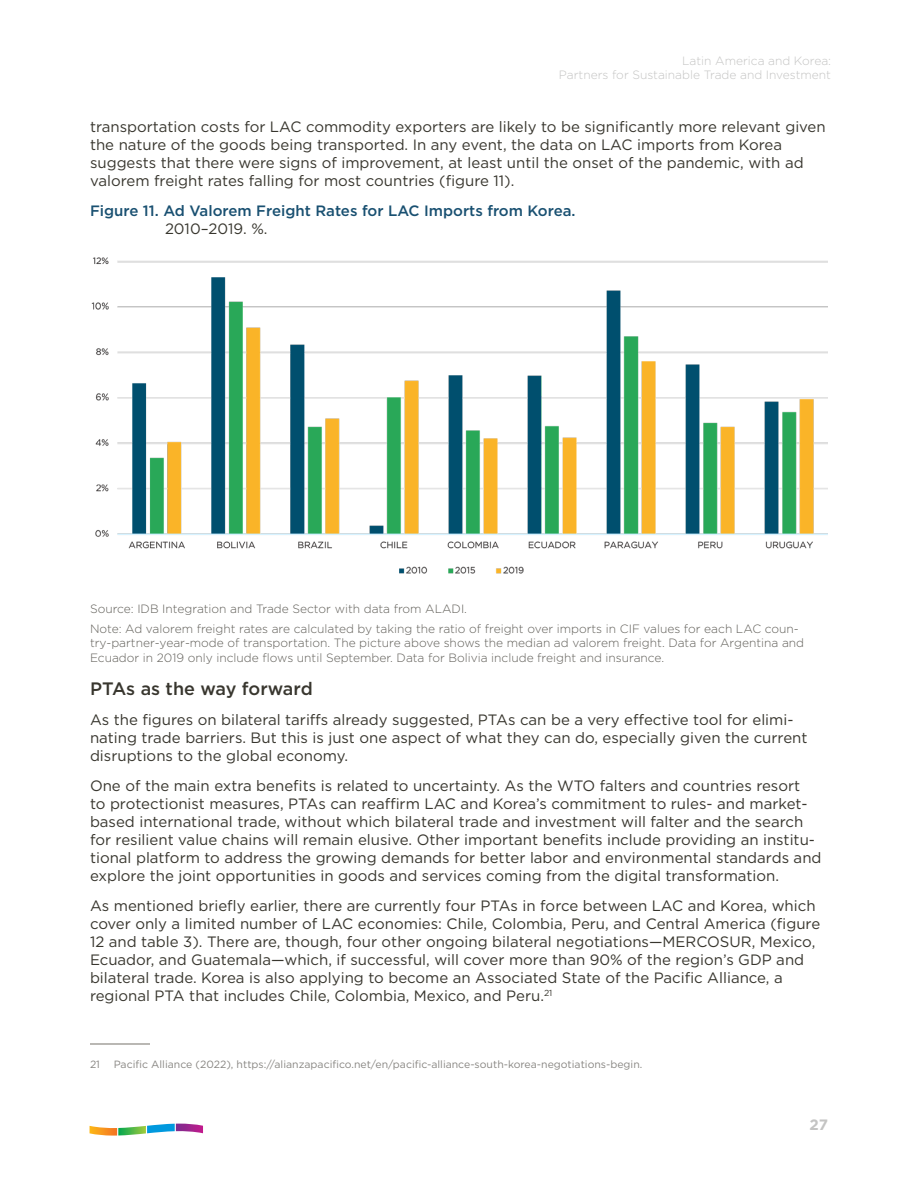
<style>
.page{position:relative;width:918px;height:1188px;background:#fff}
.page>*{position:absolute;margin:0;border:0;box-sizing:border-box;transform-origin:0 0}
.t1{font:500 18px "Gotham";color:#38362e}
.t2{font:15px/18px "Gotham";color:#38362e}
.t3{font:500 15px "Gotham";color:#195071}
.t4{font:700 15px "Gotham";color:#c4c4c3}
.t5{font:300 12px/20.4px "Gotham";color:#605e58}
.t6{font:300 12px/14.4px "Gotham";color:#c4c4c3;text-align:right}
.t7{font:10.5px "Gotham";color:#888682}
</style>
<div class="page">
<svg style="left:90px;top:1124px;width:113px;height:12px"></svg>
<img style="left:91px;top:257px;width:737px;height:317px">
<hr style="left:90px;top:1044px;width:60px;height:1px;background:#75716a">
<p class="t6" style="left:559px;top:53px;width:274px">Latin America and Korea:<br>Partners for Sustainable Trade and Investment</p>
<p class="t2" style="left:90px;top:117px;width:737px">transportation costs for LAC commodity exporters are likely to be significantly more relevant given the nature of the goods being transported. In any event, the data on LAC imports from Korea suggests that there were signs of improvement, at least until the onset of the pandemic, with ad valorem freight rates falling for most countries (figure 11).</p>
<p class="t3" style="left:90px;top:201px;width:487px">Figure 11. Ad Valorem Freight Rates for LAC Imports from Korea.</p>
<p class="t2" style="left:165px;top:219px;width:104px">2010–2019. %.</p>
<p class="t5" style="left:90px;top:598px;width:710px">Source: IDB Integration and Trade Sector with data from ALADI.<br>Note: Ad valorem freight rates are calculated by taking the ratio of freight over imports in CIF values for each LAC coun-</p>
<p class="t5" style="left:90px;top:636px;width:716px;line-height:14.4px">try-partner-year-mode of transportation. The picture above shows the median ad valorem freight. Data for Argentina and<br>Ecuador in 2019 only include flows until September. Data for Bolivia include freight and insurance.</p>
<p class="t1" style="left:90px;top:677px;width:224px">PTAs as the way forward</p>
<p class="t2" style="left:90px;top:711px;width:719px">As the figures on bilateral tariffs already suggested, PTAs can be a very effective tool for elimi&shy;nating trade barriers. But this is just one aspect of what they can do, especially given the current disruptions to the global economy.</p>
<p class="t2" style="left:90px;top:777px;width:733px">One of the main extra benefits is related to uncertainty. As the WTO falters and countries resort<br>to protectionist measures, PTAs can reaffirm LAC and Korea’s commitment to rules- and market&shy;based international trade, without which bilateral trade and investment will falter and the search for resilient value chains will remain elusive. Other important benefits include providing an institu&shy;tional platform to address the growing demands for better labor and environmental standards and explore the joint opportunities in goods and services coming from the digital transformation.</p>
<p class="t2" style="left:90px;top:897px;width:732px">As mentioned briefly earlier, there are currently four PTAs in force between LAC and Korea, which cover only a limited number of LAC economies: Chile, Colombia, Peru, and Central America (figure 12 and table 3). There are, though, four other ongoing bilateral negotiations—MERCOSUR, Mexico, Ecuador, and Guatemala—which, if successful, will cover more than 90% of the region’s GDP and bilateral trade. Korea is also applying to become an Associated State of the Pacific Alliance, a regional PTA that includes Chile, Colombia, Mexico, and Peru.<sup>21</sup></p>
<p class="t7" style="left:90px;top:1058px;width:12px">21</p>
<p class="t7" style="left:114px;top:1058px;width:530px">Pacific Alliance (2022), https://alianzapacifico.net/en/pacific-alliance-south-korea-negotiations-begin.</p>
<p class="t4" style="left:809px;top:1114px;width:20px">27</p>
</div>
